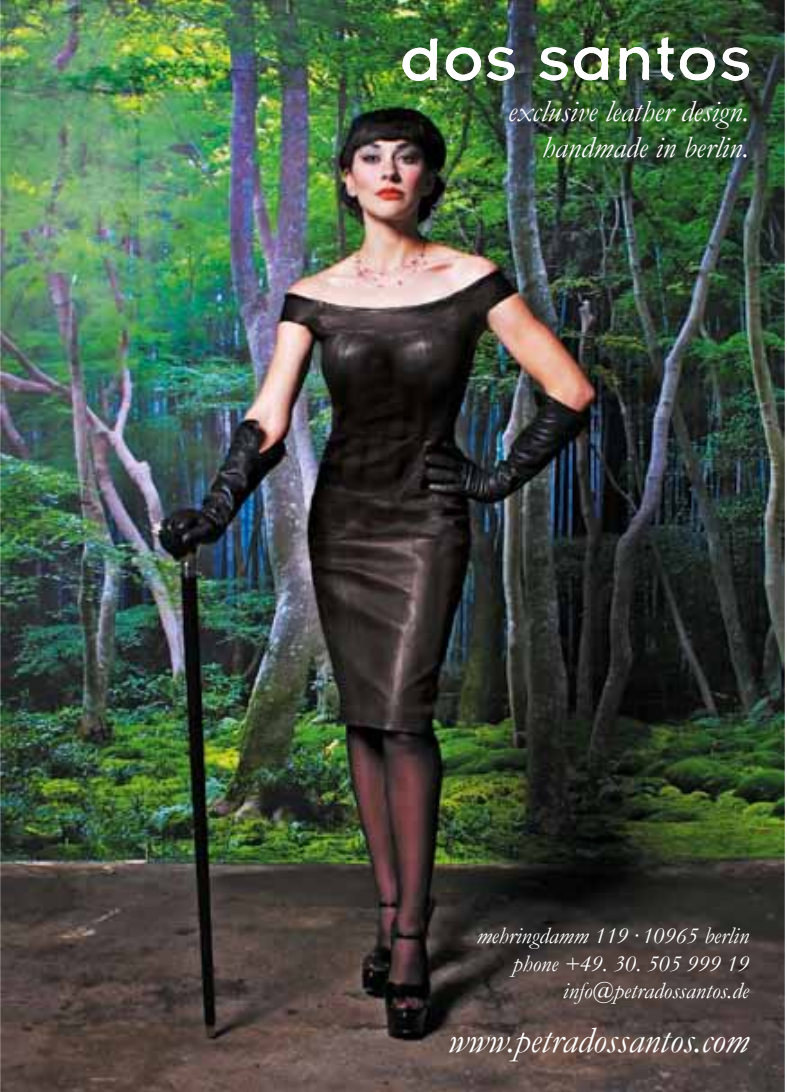
<style>
.page{position:relative;width:787px;height:1092px;background:#fff}
.page>*{position:absolute;margin:0;border:0;box-sizing:border-box;transform-origin:0 0}
.t1{font:italic 37.25px "Garamond";color:#fff}
.t2{font:italic 30.75px/37px "Garamond";color:#fff;text-align:right}
.t3{font:italic 23.5px/27.8px "Garamond";color:#fff;text-align:right}
</style>
<div class="page">
<img style="left:0;top:0;width:784px;height:1091px">
<img style="left:656px;top:37px;width:18px;height:43px">
<img style="left:402px;top:39px;width:36px;height:42px">
<img style="left:487px;top:47px;width:28px;height:34px">
<img style="left:618px;top:47px;width:31px;height:33px">
<img style="left:445px;top:47px;width:36px;height:34px">
<img style="left:539px;top:47px;width:29px;height:33px">
<img style="left:573px;top:47px;width:36px;height:33px">
<img style="left:679px;top:48px;width:35px;height:32px">
<img style="left:721px;top:48px;width:28px;height:33px">
<svg style="left:0;top:0;width:2px;height:9px"></svg>
<svg style="left:0;top:1086px;width:2px;height:6px"></svg>
<h2 class="t2" style="left:508px;top:92px;width:242px">exclusive leather design. handmade in berlin.</h2>
<p class="t3" style="left:476px;top:921px;width:274px">mehringdamm 119· 10965 berlin phone +49. 30. 505 999 19 info@petradossantos.de</p>
<h1 class="t1" style="left:448px;top:1017px;width:302px">www.petradossantos.com</h1>
</div>
